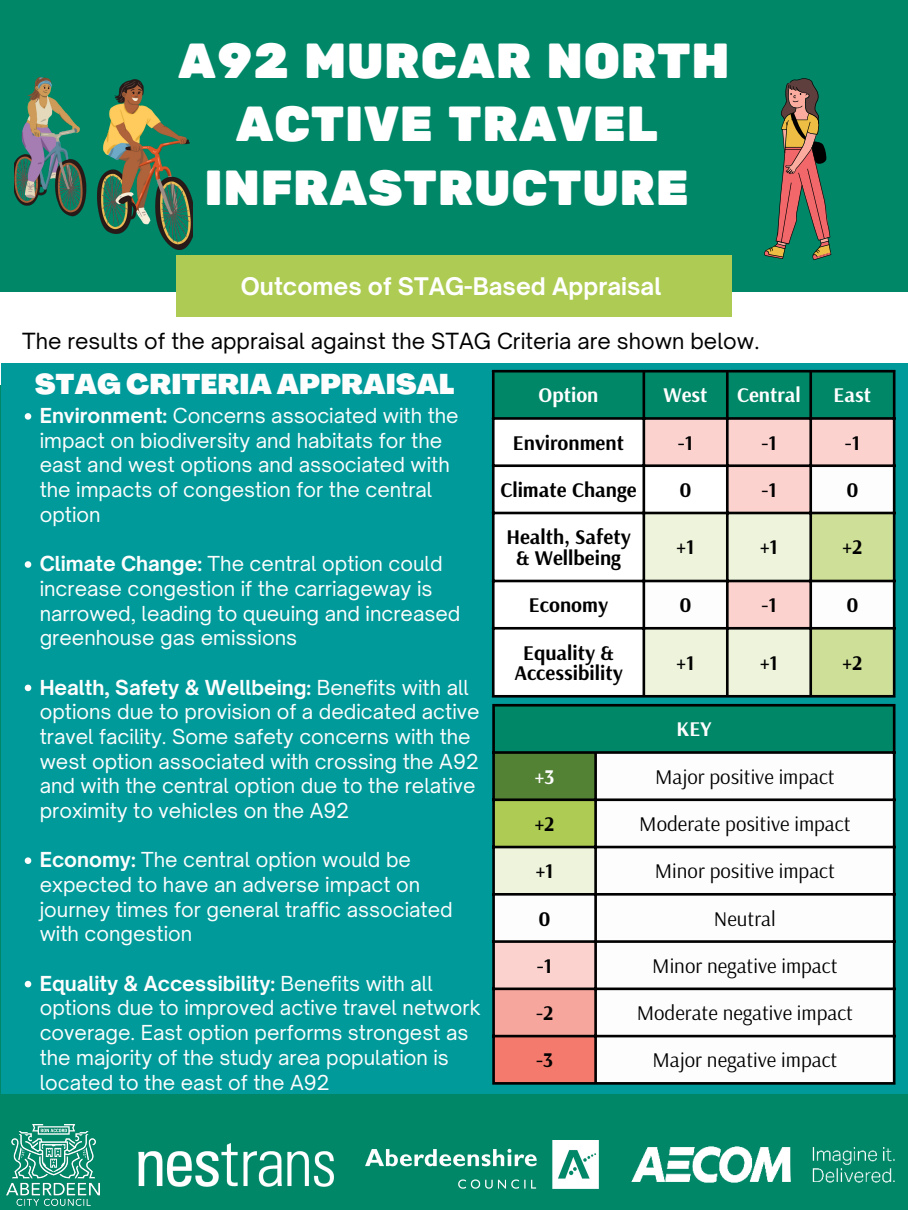
<style>
.page{position:relative;width:908px;height:1210px;background:#fff}
.page>*{position:absolute;margin:0;border:0;box-sizing:border-box;transform-origin:0 0}
.t1{font:49px "Rubik One";color:#fff}
.t2{font:900 28px "Agrandir";color:#fdfdfd}
.t3{font:700 23.2px "Open Sauce One";color:#fff}
.t4{font:21.31px "Open Sauce One";color:#000}
.t5{font:20.82px "Arsenal";color:#000}
.t6{font:700 20.82px/20.7px "Arsenal";color:#000;text-align:center}
.t7{font:700 20.82px "Arsenal";color:#fefefe}
.t8{font:700 20.82px "Arsenal";color:#fdfdfd}
.t9{font:19.77px/24.7px "Open Sauce One";color:#fdfdfd}
.s1{font-weight:700}
</style>
<div class="page">
<div style="left:0;top:0;width:907px;height:1210px;background:#008768"></div>
<svg style="left:764px;top:78px;width:67px;height:182px"></svg>
<div style="left:0;top:292px;width:907px;height:93px;background:#fff"></div>
<div style="left:176px;top:256px;width:555px;height:61px;background:#aecc53"></div>
<img style="left:6px;top:1124px;width:93px;height:81px">
<img style="left:139px;top:1143px;width:194px;height:43px">
<img style="left:631px;top:1146px;width:264px;height:37px">
<img style="left:365px;top:1140px;width:233px;height:48px">
<div style="left:1px;top:363px;width:906px;height:731px;background:#009a9b"></div>
<div style="left:494px;top:372px;width:398px;height:45px;background:#008768"></div>
<div style="left:494px;top:420px;width:148px;height:275px;background:#fff"></div>
<div style="left:645px;top:420px;width:247px;height:44px;background:#fbd2ce"></div>
<svg style="left:645px;top:467px;width:247px;height:228px;background:#eaead2"></svg>
<hr style="left:492px;top:372px;width:2px;height:323px;background:#000">
<hr style="left:642px;top:372px;width:3px;height:323px;background:#000">
<hr style="left:725px;top:372px;width:3px;height:323px;background:#000">
<hr style="left:809px;top:372px;width:2px;height:323px;background:#000">
<hr style="left:892px;top:372px;width:3px;height:323px;background:#000">
<hr style="left:492px;top:370px;width:403px;height:2px;background:#000">
<hr style="left:492px;top:417px;width:403px;height:3px;background:#000">
<hr style="left:492px;top:464px;width:403px;height:3px;background:#000">
<hr style="left:492px;top:512px;width:403px;height:2px;background:#000">
<hr style="left:492px;top:579px;width:403px;height:3px;background:#000">
<hr style="left:492px;top:627px;width:403px;height:2px;background:#000">
<hr style="left:492px;top:695px;width:403px;height:2px;background:#000">
<div style="left:493px;top:705px;width:400px;height:47px;background:#008768"></div>
<div style="left:494px;top:754px;width:398px;height:328px;background:#fdfdfd"></div>
<div style="left:493px;top:799px;width:102px;height:48px;background:#aecc53"></div>
<div style="left:493px;top:847px;width:102px;height:47px;background:#eef4dc"></div>
<div style="left:493px;top:941px;width:102px;height:48px;background:#fbd2ce"></div>
<div style="left:493px;top:988px;width:102px;height:48px;background:#f7a69e"></div>
<div style="left:493px;top:1036px;width:102px;height:47px;background:#f37a6d"></div>
<hr style="left:492px;top:706px;width:2px;height:376px;background:#000">
<hr style="left:594px;top:754px;width:2px;height:328px;background:#000">
<hr style="left:892px;top:706px;width:3px;height:376px;background:#000">
<hr style="left:492px;top:704px;width:403px;height:2px;background:#000">
<hr style="left:492px;top:751px;width:403px;height:3px;background:#000">
<hr style="left:492px;top:798px;width:403px;height:3px;background:#000">
<hr style="left:492px;top:845px;width:403px;height:3px;background:#000">
<hr style="left:492px;top:893px;width:403px;height:2px;background:#000">
<hr style="left:492px;top:940px;width:403px;height:3px;background:#000">
<hr style="left:492px;top:987px;width:403px;height:3px;background:#000">
<hr style="left:492px;top:1034px;width:403px;height:3px;background:#000">
<hr style="left:492px;top:1082px;width:403px;height:2px;background:#000">
<svg style="left:25px;top:413px;width:6px;height:7px"></svg>
<svg style="left:25px;top:561px;width:6px;height:7px"></svg>
<svg style="left:25px;top:684px;width:6px;height:7px"></svg>
<svg style="left:25px;top:857px;width:6px;height:7px"></svg>
<svg style="left:25px;top:981px;width:6px;height:6px"></svg>
<img style="left:15px;top:77px;width:177px;height:173px">
<p class="t1" style="left:178px;top:32px;width:553px">A92 MURCAR NORTH</p>
<p class="t1" style="left:235px;top:96px;width:424px">ACTIVE TRAVEL</p>
<p class="t1" style="left:204px;top:159px;width:487px">INFRASTRUCTURE</p>
<p class="t3" style="left:241px;top:272px;width:422px">Outcomes of STAG-Based Appraisal</p>
<p class="t4" style="left:22px;top:328px;width:738px">The results of the appraisal against the STAG Criteria are shown below.</p>
<p class="t2" style="left:35px;top:373px;width:421px">STAG CRITERIA APPRAISAL</p>
<p class="t9" style="left:40px;top:403px;width:420px"><span class="s1">Environment:</span> Concerns associated with the impact on biodiversity and habitats for the east and west options and associated with the impacts of congestion for the central option</p>
<p class="t9" style="left:40px;top:551px;width:422px"><span class="s1">Climate Change:</span> The central option could increase congestion if the carriageway is narrowed, leading to queuing and increased greenhouse gas emissions</p>
<p class="t9" style="left:40px;top:675px;width:441px"><span class="s1">Health, Safety &amp; Wellbeing:</span> Benefits with all options due to provision of a dedicated active travel facility. Some safety concerns with the west option associated with crossing the A92 and with the central option due to the relative proximity to vehicles on the A92</p>
<p class="t9" style="left:40px;top:847px;width:414px"><span class="s1">Economy:</span> The central option would be expected to have an adverse impact on journey times for general traffic associated with congestion</p>
<p class="t9" style="left:40px;top:971px;width:442px"><span class="s1">Equality &amp; Accessibility:</span> Benefits with all options due to improved active travel network coverage. East option performs strongest as the majority of the study area population is located to the east of the A92</p>
<p class="t7" style="left:538px;top:381px;width:61px">Option</p>
<p class="t7" style="left:663px;top:381px;width:46px">West</p>
<p class="t7" style="left:736px;top:381px;width:65px">Central</p>
<p class="t7" style="left:833px;top:381px;width:39px">East</p>
<p class="t6" style="left:513px;top:431px;width:113px">Environment</p>
<p class="t6" style="left:677px;top:431px;width:17px">-1</p>
<p class="t6" style="left:761px;top:431px;width:17px">-1</p>
<p class="t6" style="left:844px;top:431px;width:17px">-1</p>
<p class="t6" style="left:500px;top:479px;width:138px">Climate Change</p>
<p class="t6" style="left:679px;top:479px;width:14px">0</p>
<p class="t6" style="left:761px;top:479px;width:17px">-1</p>
<p class="t6" style="left:846px;top:479px;width:14px">0</p>
<p class="t6" style="left:506px;top:526px;width:126px">Health, Safety &amp; Wellbeing</p>
<p class="t6" style="left:676px;top:536px;width:19px">+1</p>
<p class="t6" style="left:759px;top:536px;width:19px">+1</p>
<p class="t6" style="left:842px;top:536px;width:21px">+2</p>
<p class="t6" style="left:528px;top:594px;width:81px">Economy</p>
<p class="t6" style="left:679px;top:594px;width:14px">0</p>
<p class="t6" style="left:761px;top:594px;width:17px">-1</p>
<p class="t6" style="left:846px;top:594px;width:14px">0</p>
<p class="t6" style="left:514px;top:641px;width:110px">Equality &amp;<br>Accessibility</p>
<p class="t6" style="left:676px;top:651px;width:19px">+1</p>
<p class="t6" style="left:759px;top:651px;width:19px">+1</p>
<p class="t6" style="left:842px;top:651px;width:21px">+2</p>
<p class="t8" style="left:676px;top:715px;width:36px">KEY</p>
<p class="t8" style="left:534px;top:763px;width:21px">+3</p>
<p class="t5" style="left:654px;top:763px;width:181px">Major positive impact</p>
<p class="t6" style="left:534px;top:813px;width:21px">+2</p>
<p class="t5" style="left:639px;top:810px;width:212px">Moderate positive impact</p>
<p class="t6" style="left:535px;top:860px;width:19px">+1</p>
<p class="t5" style="left:654px;top:857px;width:181px">Minor positive impact</p>
<p class="t6" style="left:538px;top:907px;width:14px">0</p>
<p class="t5" style="left:713px;top:904px;width:63px">Neutral</p>
<p class="t6" style="left:537px;top:954px;width:17px">-1</p>
<p class="t5" style="left:652px;top:952px;width:187px">Minor negative impact</p>
<p class="t6" style="left:536px;top:1002px;width:19px">-2</p>
<p class="t5" style="left:636px;top:999px;width:218px">Moderate negative impact</p>
<p class="t6" style="left:536px;top:1049px;width:19px">-3</p>
<p class="t5" style="left:652px;top:1046px;width:186px">Major negative impact</p>
</div>
